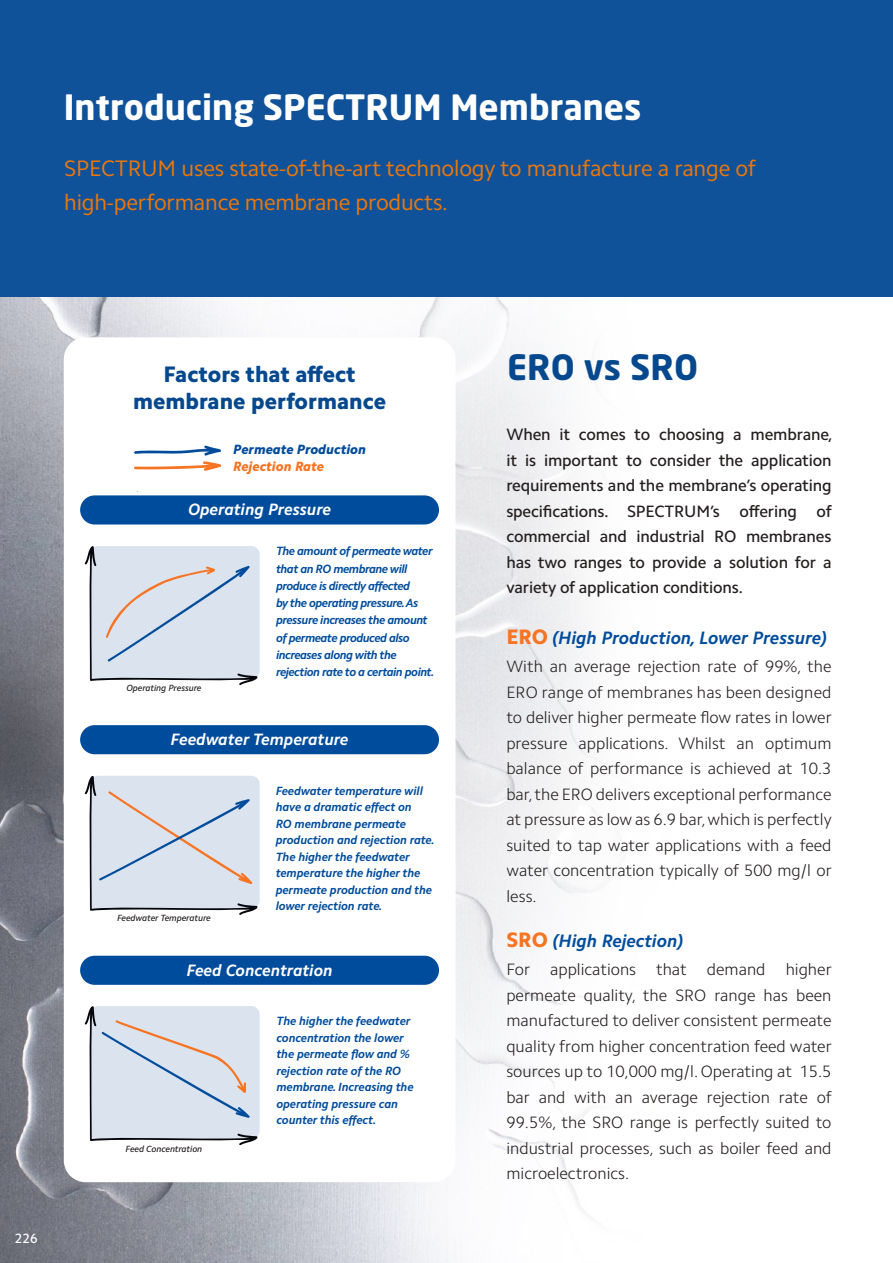
<style>
.page{position:relative;width:893px;height:1263px;background:#fff}
.page>*{position:absolute;margin:0;border:0;box-sizing:border-box;transform-origin:0 0}
.t1{font:700 34.5px "Neo Sans";color:#fff}
.t2{font:700 34.5px "Neo Sans";color:#05488e}
.t3{font:22.5px/34.5px "Camphor Std";letter-spacing:-.01em;color:#ef7706}
.t4{font:800 22.5px/27px "Camphor Std";color:#05488e;text-align:center}
.t5{font:italic 700 18px "Camphor Std";color:#004c9c}
.t6{font:300 16.5px/25.5px "Camphor Std";color:#241f1f;text-align:justify}
.t7{font:500 16.5px/25.5px "Camphor Std";letter-spacing:-.01em;color:#241f1f;text-align:justify}
.t8{font:italic 700 16.5px "Camphor Std";color:#fff}
.t9{font:italic 800 13.5px "Camphor Std";color:#004c9c}
.t10{font:italic 800 13.5px "Camphor Std";color:#f77422}
.t11{font:500 13.5px "Camphor Std";color:#fff}
.t12{font:italic 700 12px/16.5px "Camphor Std";letter-spacing:-.02em;color:#004c9c}
.t13{font:italic 700 12px/17.2px "Camphor Std";letter-spacing:-.04em;color:#004c9c}
.t14{font:italic 500 9px "Camphor Std";letter-spacing:-.01em;color:#241f1f}
.s1{font-weight:800;font-style:normal;font-size:21px;color:#f77422}
</style>
<div class="page">
<div style="left:0;top:0;width:893px;height:391px;background:#0f529a"></div>
<div style="left:0;top:298px;width:893px;height:911px;background:#fff"></div>
<img style="left:0;top:298px;width:606px;height:965px">
<div style="left:64px;top:337px;width:391px;height:845px;background:#fff;border-radius:22px"></div>
<svg style="left:134px;top:445px;width:87px;height:26px"></svg>
<svg style="left:84px;top:546px;width:176px;height:139px;background:#d2dae4"></svg>
<div style="left:80px;top:495px;width:359px;height:29px;background:#004c9c;border-radius:15px"></div>
<div style="left:80px;top:725px;width:359px;height:29px;background:#004c9c;border-radius:15px"></div>
<div style="left:80px;top:956px;width:359px;height:29px;background:#004c9c;border-radius:15px"></div>
<svg style="left:84px;top:776px;width:176px;height:138px;background:#d2d9e3"></svg>
<svg style="left:84px;top:1006px;width:176px;height:139px;background:#d3dae4"></svg>
<h1 class="t1" style="left:64px;top:93px;width:579px">Introducing SPECTRUM Membranes</h1>
<h2 class="t3" style="left:64px;top:151px;width:693px">SPECTRUM uses state-of-the-art technology to manufacture a range of high-performance membrane products.</h2>
<p class="t11" style="left:15px;top:1230px;width:24px">226</p>
<h2 class="t4" style="left:133px;top:361px;width:254px">Factors that affect membrane performance</h2>
<p class="t9" style="left:233px;top:441px;width:134px">Permeate Production</p>
<p class="t10" style="left:233px;top:458px;width:92px">Rejection Rate</p>
<p class="t8" style="left:188px;top:500px;width:145px">Operating Pressure</p>
<p class="t13" style="left:276px;top:543px;width:160px">The amount of permeate water that an RO membrane will produce is directly affected<br>by the operating pressure. As pressure increases the amount of permeate produced also increases along with the rejection rate to a certain point.</p>
<p class="t14" style="left:126px;top:683px;width:77px">Operating Pressure</p>
<p class="t8" style="left:171px;top:730px;width:179px">Feedwater Temperature</p>
<p class="t12" style="left:276px;top:782px;width:160px">Feedwater temperature will have a dramatic effect on<br>RO membrane permeate production and rejection rate.<br>The higher the feedwater temperature the higher the permeate production and the lower rejection rate.</p>
<p class="t14" style="left:117px;top:912px;width:95px">Feedwater Temperature</p>
<p class="t8" style="left:187px;top:960px;width:148px">Feed Concentration</p>
<p class="t14" style="left:126px;top:1144px;width:78px">Feed Concentration</p>
<p class="t12" style="left:276px;top:1013px;width:139px">The higher the feedwater concentration the lower the permeate flow and % rejection rate of the RO membrane. Increasing the operating pressure can counter this effect.</p>
<h1 class="t2" style="left:507px;top:353px;width:192px">ERO vs SRO</h1>
<p class="t7" style="left:506px;top:422px;width:328px">When it comes to choosing a membrane, it is important to consider the application requirements and the membrane’s operating specifications. SPECTRUM’s offering of commercial and industrial RO membranes has two ranges to provide a solution for a variety of application conditions.</p>
<p class="t5" style="left:506px;top:627px;width:322px"><span class="s1">ERO</span> (High Production, Lower Pressure)</p>
<p class="t6" style="left:506px;top:654px;width:327px">With an average rejection rate of 99%, the ERO range of membranes has been designed to deliver higher permeate flow rates in lower pressure applications. Whilst an optimum balance of performance is achieved at 10.3 bar, the ERO delivers exceptional performance at pressure as low as 6.9 bar, which is perfectly suited to tap water applications with a feed water concentration typically of 500 mg/l or less.</p>
<p class="t5" style="left:506px;top:930px;width:178px"><span class="s1">SRO</span> (High Rejection)</p>
<p class="t6" style="left:506px;top:957px;width:327px">For applications that demand higher permeate quality, the SRO range has been manufactured to deliver consistent permeate quality from higher concentration feed water sources up to 10,000 mg/l. Operating at 15.5 bar and with an average rejection rate of 99.5%, the SRO range is perfectly suited to industrial processes, such as boiler feed and microelectronics.</p>
</div>
